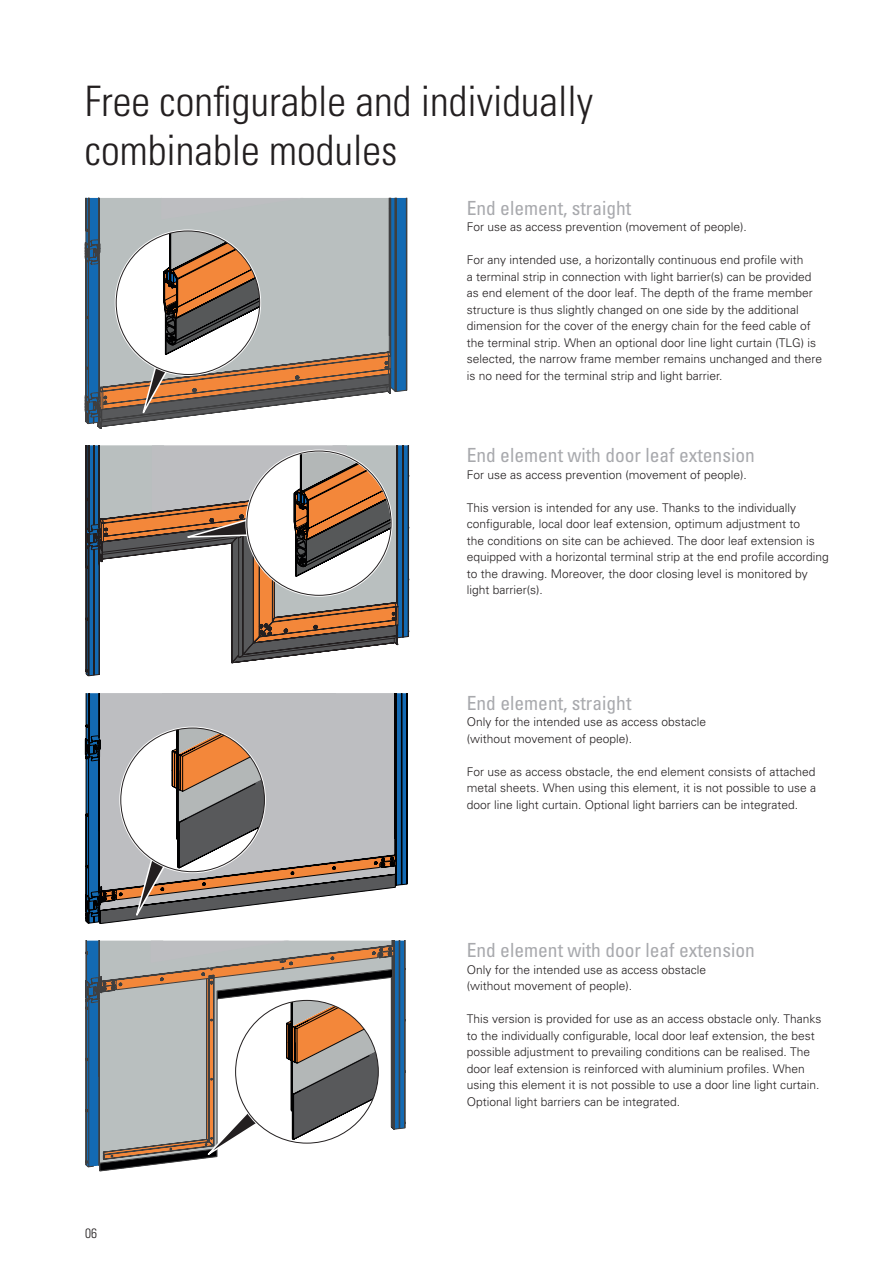
<style>
.page{position:relative;width:893px;height:1263px;background:#fff}
.page>*{position:absolute;margin:0;border:0;box-sizing:border-box;transform-origin:0 0}
.t1{font:300 condensed 42px/49.5px "Univers";color:#231f20}
.t2{font:condensed 19.5px "Univers";color:#a8a9ad}
.t3{font:300 condensed 13.5px "Univers";color:#231f20}
.t4{font:300 12px/16.5px "Univers";color:#231f20}
</style>
<div class="page">
<svg style="left:85px;top:941px;width:321px;height:230px"></svg>
<svg style="left:85px;top:445px;width:325px;height:231px"></svg>
<svg style="left:85px;top:693px;width:323px;height:231px"></svg>
<svg style="left:85px;top:198px;width:322px;height:231px"></svg>
<h1 class="t1" style="left:85px;top:75px;width:510px">Free configurable and individually combinable modules</h1>
<h2 class="t2" style="left:467px;top:195px;width:166px">End element, straight</h2>
<p class="t4" style="left:467px;top:218px;width:282px">For use as access prevention (movement of people).</p>
<p class="t4" style="left:467px;top:251px;width:357px">For any intended use, a horizontally continuous end profile with<br>a terminal strip in connection with light barrier(s) can be provided as end element of the door leaf. The depth of the frame member structure is thus slightly changed on one side by the additional dimension for the cover of the energy chain for the feed cable of the terminal strip. When an optional door line light curtain (TLG) is selected, the narrow frame member remains unchanged and there is no need for the terminal strip and light barrier.</p>
<h2 class="t2" style="left:467px;top:443px;width:290px">End element with door leaf extension</h2>
<p class="t4" style="left:467px;top:466px;width:282px">For use as access prevention (movement of people).</p>
<p class="t4" style="left:467px;top:499px;width:364px">This version is intended for any use. Thanks to the individually configurable, local door leaf extension, optimum adjustment to<br>the conditions on site can be achieved. The door leaf extension is equipped with a horizontal terminal strip at the end profile according to the drawing. Moreover, the door closing level is monitored by light barrier(s).</p>
<h2 class="t2" style="left:467px;top:690px;width:166px">End element, straight</h2>
<p class="t4" style="left:467px;top:713px;width:241px">Only for the intended use as access obstacle (without movement of people).</p>
<p class="t4" style="left:467px;top:763px;width:351px;text-align:justify">For use as access obstacle, the end element consists of attached metal sheets. When using this element, it is not possible to use a door line light curtain. Optional light barriers can be integrated.</p>
<p class="t3" style="left:85px;top:1225px;width:14px">06</p>
<h2 class="t2" style="left:467px;top:938px;width:290px">End element with door leaf extension</h2>
<p class="t4" style="left:467px;top:961px;width:241px">Only for the intended use as access obstacle (without movement of people).</p>
<p class="t4" style="left:467px;top:1010px;width:356px">This version is provided for use as an access obstacle only. Thanks to the individually configurable, local door leaf extension, the best possible adjustment to prevailing conditions can be realised. The door leaf extension is reinforced with aluminium profiles. When using this element it is not possible to use a door line light curtain.<br>Optional light barriers can be integrated.</p>
</div>
